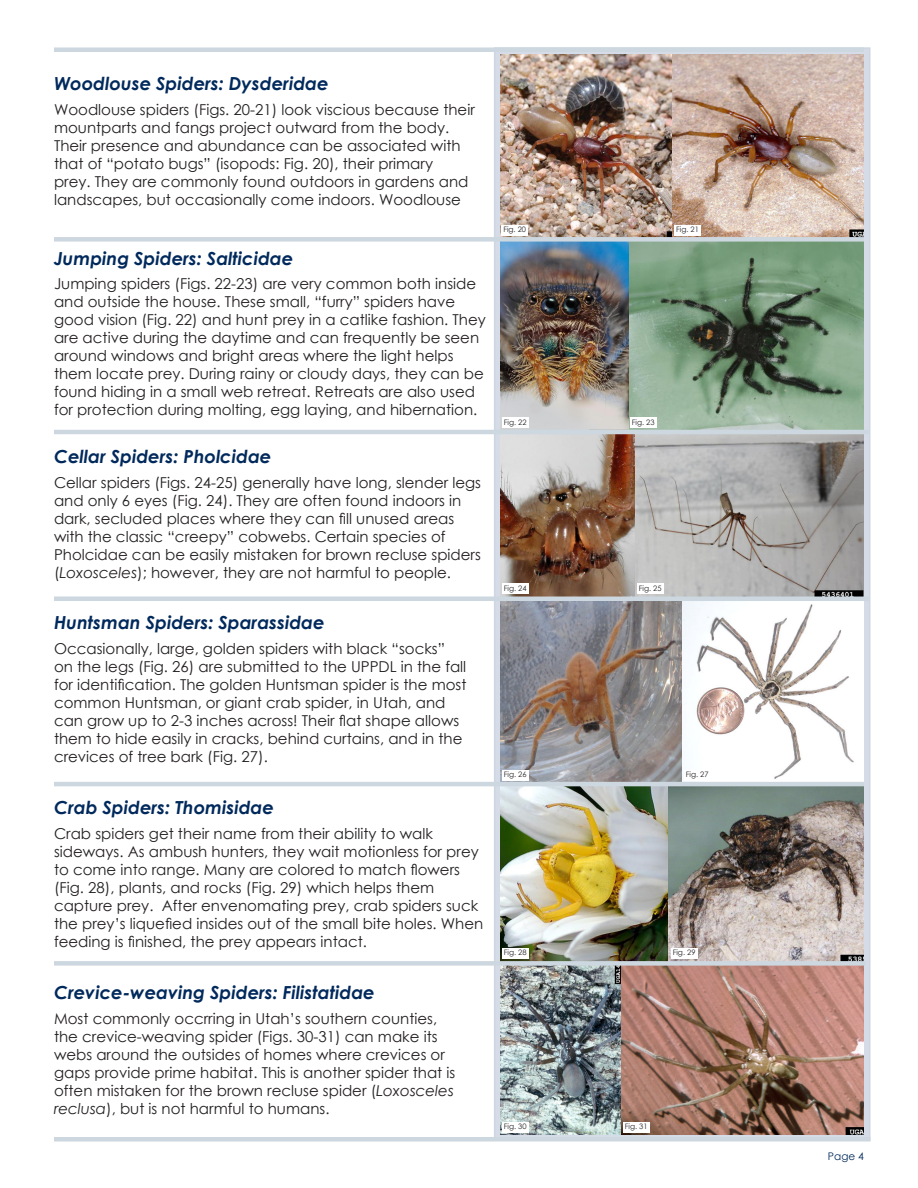
<style>
.page{position:relative;width:918px;height:1188px;background:#fff}
.page>*{position:absolute;margin:0;border:0;box-sizing:border-box;transform-origin:0 0}
.t1{font:italic 700 18px "Century Gothic";color:#00295c}
.t2{font:15px/18px "Century Gothic";color:#231f20}
.t3{font:10.5px "Century Gothic";color:#00295c}
.t4{font:7.5px "Century Gothic";color:#231f20}
.s1{font-style:italic}
</style>
<div class="page">
<div style="left:494px;top:47px;width:376px;height:1094px;background:#d5dce8"></div>
<img style="left:500px;top:966px;width:364px;height:168px">
<img style="left:500px;top:434px;width:364px;height:348px">
<img style="left:628px;top:242px;width:236px;height:188px">
<img style="left:672px;top:55px;width:192px;height:182px">
<img style="left:500px;top:55px;width:172px;height:182px">
<img style="left:500px;top:242px;width:128px;height:188px">
<img style="left:500px;top:786px;width:169px;height:175px">
<img style="left:669px;top:786px;width:195px;height:175px">
<div style="left:54px;top:237px;width:810px;height:5px;background:#cdd7e0"></div>
<hr style="left:54px;top:430px;width:815px;height:4px;background:#cdd7e0">
<hr style="left:54px;top:597px;width:815px;height:4px;background:#cdd7e0">
<hr style="left:54px;top:782px;width:810px;height:4px;background:#cdd7e0">
<div style="left:54px;top:961px;width:812px;height:5px;background:#cdd7e0"></div>
<div style="left:54px;top:47px;width:810px;height:5px;background:#cdd7e0"></div>
<div style="left:54px;top:1137px;width:816px;height:5px;background:#cdd7e0"></div>
<div style="left:502px;top:225px;width:26px;height:10px;background:#fff"></div>
<div style="left:674px;top:225px;width:27px;height:10px;background:#fff"></div>
<div style="left:502px;top:417px;width:26px;height:11px;background:#fff"></div>
<div style="left:637px;top:584px;width:26px;height:10px;background:#fff"></div>
<div style="left:502px;top:584px;width:26px;height:10px;background:#fff"></div>
<div style="left:630px;top:417px;width:26px;height:11px;background:#fff"></div>
<div style="left:502px;top:770px;width:26px;height:10px;background:#fff"></div>
<div style="left:684px;top:770px;width:26px;height:10px;background:#fff"></div>
<div style="left:502px;top:948px;width:26px;height:10px;background:#fff"></div>
<div style="left:671px;top:948px;width:26px;height:10px;background:#fff"></div>
<div style="left:502px;top:1122px;width:26px;height:10px;background:#fff"></div>
<div style="left:623px;top:1122px;width:26px;height:10px;background:#fff"></div>
<p class="t1" style="left:54px;top:70px;width:276px">Woodlouse Spiders: Dysderidae</p>
<p class="t2" style="left:54px;top:100px;width:422px">Woodlouse spiders (Figs. 20-21) look viscious because their mountparts and fangs project outward from the body.<br>Their presence and abundance can be associated with that of “potato bugs” (isopods: Fig. 20), their primary<br>prey. They are commonly found outdoors in gardens and landscapes, but occasionally come indoors. Woodlouse</p>
<p class="t1" style="left:54px;top:244px;width:241px">Jumping Spiders: Salticidae</p>
<p class="t2" style="left:54px;top:275px;width:433px">Jumping spiders (Figs. 22-23) are very common both inside and outside the house. These small, “furry” spiders have good vision (Fig. 22) and hunt prey in a catlike fashion. They are active during the daytime and can frequently be seen around windows and bright areas where the light helps them locate prey. During rainy or cloudy days, they can be found hiding in a small web retreat. Retreats are also used for protection during molting, egg laying, and hibernation.</p>
<p class="t1" style="left:54px;top:443px;width:219px">Cellar Spiders: Pholcidae</p>
<p class="t2" style="left:54px;top:473px;width:429px">Cellar spiders (Figs. 24-25) generally have long, slender legs and only 6 eyes (Fig. 24). They are often found indoors in dark, secluded places where they can fill unused areas with the classic “creepy” cobwebs. Certain species of Pholcidae can be easily mistaken for brown recluse spiders (<span class="s1">Loxosceles</span>); however, they are not harmful to people.</p>
<p class="t1" style="left:54px;top:609px;width:272px">Huntsman Spiders: Sparassidae</p>
<p class="t2" style="left:54px;top:639px;width:414px">Occasionally, large, golden spiders with black “socks” on the legs (Fig. 26) are submitted to the UPPDL in the fall for identification. The golden Huntsman spider is the most common Huntsman, or giant crab spider, in Utah, and can grow up to 2-3 inches across! Their flat shape allows them to hide easily in cracks, behind curtains, and in the crevices of tree bark (Fig. 27).</p>
<p class="t1" style="left:54px;top:794px;width:221px">Crab Spiders: Thomisidae</p>
<p class="t2" style="left:54px;top:824px;width:431px">Crab spiders get their name from their ability to walk sideways. As ambush hunters, they wait motionless for prey to come into range. Many are colored to match flowers (Fig. 28), plants, and rocks (Fig. 29) which helps them capture prey. After envenomating prey, crab spiders suck the prey’s liquefied insides out of the small bite holes. When feeding is finished, the prey appears intact.</p>
<p class="t1" style="left:54px;top:979px;width:322px">Crevice-weaving Spiders: Filistatidae</p>
<p class="t2" style="left:54px;top:1009px;width:403px">Most commonly occrring in Utah’s southern counties, the crevice-weaving spider (Figs. 30-31) can make its webs around the outsides of homes where crevices or gaps provide prime habitat. This is another spider that is often mistaken for the brown recluse spider (<span class="s1">Loxosceles reclusa</span>), but is not harmful to humans.</p>
<p class="t4" style="left:503px;top:224px;width:24px">Fig. 20</p>
<p class="t4" style="left:676px;top:224px;width:24px">Fig. 21</p>
<p class="t4" style="left:504px;top:417px;width:24px">Fig. 22</p>
<p class="t4" style="left:632px;top:417px;width:24px">Fig. 23</p>
<p class="t4" style="left:504px;top:583px;width:24px">Fig. 24</p>
<p class="t4" style="left:639px;top:583px;width:24px">Fig. 25</p>
<p class="t4" style="left:504px;top:769px;width:24px">Fig. 26</p>
<p class="t4" style="left:686px;top:769px;width:24px">Fig. 27</p>
<p class="t4" style="left:504px;top:947px;width:24px">Fig. 28</p>
<p class="t4" style="left:673px;top:947px;width:24px">Fig. 29</p>
<p class="t4" style="left:504px;top:1121px;width:24px">Fig. 30</p>
<p class="t4" style="left:625px;top:1121px;width:24px">Fig. 31</p>
<p class="t3" style="left:828px;top:1149px;width:38px">Page 4</p>
</div>
